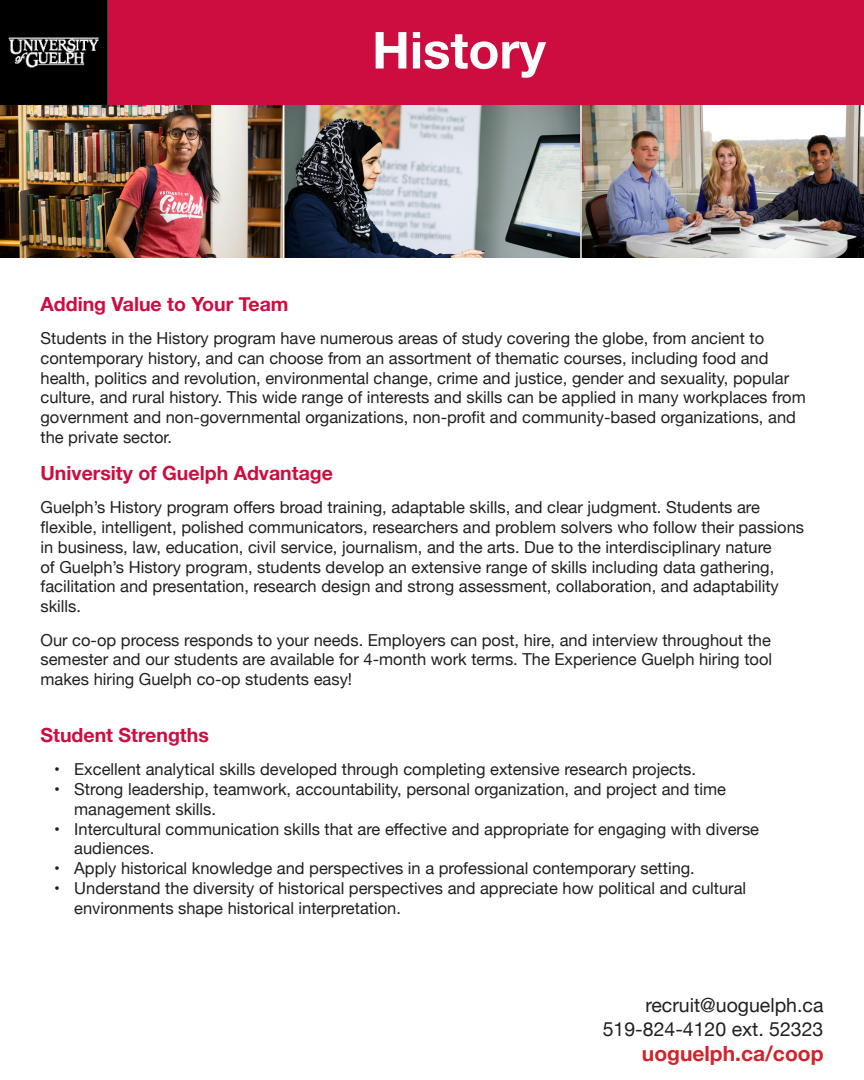
<style>
.page{position:relative;width:864px;height:1080px;background:#fff}
.page>*{position:absolute;margin:0;border:0;box-sizing:border-box;transform-origin:0 0}
.Program_name{font:700 51px "Helvetica Neue";color:#fff}
.Body_text{font:700 21px "Helvetica Neue";color:#d1232a}
.Subtitles{font:700 19.5px "Helvetica Neue";color:#cd0d40}
.Body_text-2{font:19.5px "Helvetica Neue";color:#231f20}
.Body_text-3{font:16.5px/19.8px "Helvetica Neue";color:#231f20}
</style>
<div class="page">
<div style="left:0;top:0;width:864px;height:106px;background:#cd0d40"></div>
<img style="left:0;top:0;width:108px;height:105px">
<img style="left:0;top:105px;width:864px;height:152px">
<hr style="left:283px;top:105px;width:1px;height:162px;background:#fff">
<hr style="left:580px;top:105px;width:2px;height:162px;background:#fff">
<p class="Program_name" style="left:372px;top:10px;width:175px">History</p>
<p class="Subtitles" style="left:40px;top:289px;width:250px">Adding Value to Your Team</p>
<p class="Body_text-3" style="left:40px;top:329px;width:767px">Students in the History program have numerous areas of study covering the globe, from ancient to contemporary history, and can choose from an assortment of thematic courses, including food and health, politics and revolution, environmental change, crime and justice, gender and sexuality, popular culture, and rural history. This wide range of interests and skills can be applied in many workplaces from government and non-governmental organizations, non-profit and community-based organizations, and the private sector.</p>
<p class="Subtitles" style="left:40px;top:458px;width:294px">University of Guelph Advantage</p>
<p class="Body_text-3" style="left:40px;top:498px;width:765px">Guelph’s History program offers broad training, adaptable skills, and clear judgment. Students are flexible, intelligent, polished communicators, researchers and problem solvers who follow their passions in business, law, education, civil service, journalism, and the arts. Due to the interdisciplinary nature<br>of Guelph’s History program, students develop an extensive range of skills including data gathering, facilitation and presentation, research design and strong assessment, collaboration, and adaptability skills.</p>
<p class="Body_text-3" style="left:40px;top:631px;width:733px;text-align:justify">Our co-op process responds to your needs. Employers can post, hire, and interview throughout the semester and our students are available for 4-month work terms. The Experience Guelph hiring tool makes hiring Guelph co-op students easy!</p>
<p class="Subtitles" style="left:40px;top:720px;width:170px">Student Strengths</p>
<p class="Body_text-3" style="left:54px;top:760px;width:644px">• Excellent analytical skills developed through completing extensive research projects.</p>
<p class="Body_text-3" style="left:74px;top:780px;width:653px;text-indent:-20px">• Strong leadership, teamwork, accountability, personal organization, and project and time management skills.</p>
<p class="Body_text-3" style="left:74px;top:820px;width:686px;text-indent:-20px">• Intercultural communication skills that are effective and appropriate for engaging with diverse audiences.</p>
<p class="Body_text-3" style="left:54px;top:859px;width:642px">• Apply historical knowledge and perspectives in a professional contemporary setting.</p>
<p class="Body_text-3" style="left:74px;top:879px;width:673px;text-indent:-20px">• Understand the diversity of historical perspectives and appreciate how political and cultural environments shape historical interpretation.</p>
<p class="Body_text-2" style="left:645px;top:991px;width:180px">recruit@uoguelph.ca</p>
<p class="Body_text-2" style="left:603px;top:1015px;width:222px">519-824-4120 ext. 52323</p>
<p class="Body_text" style="left:642px;top:1037px;width:183px">uoguelph.ca/coop</p>
</div>
